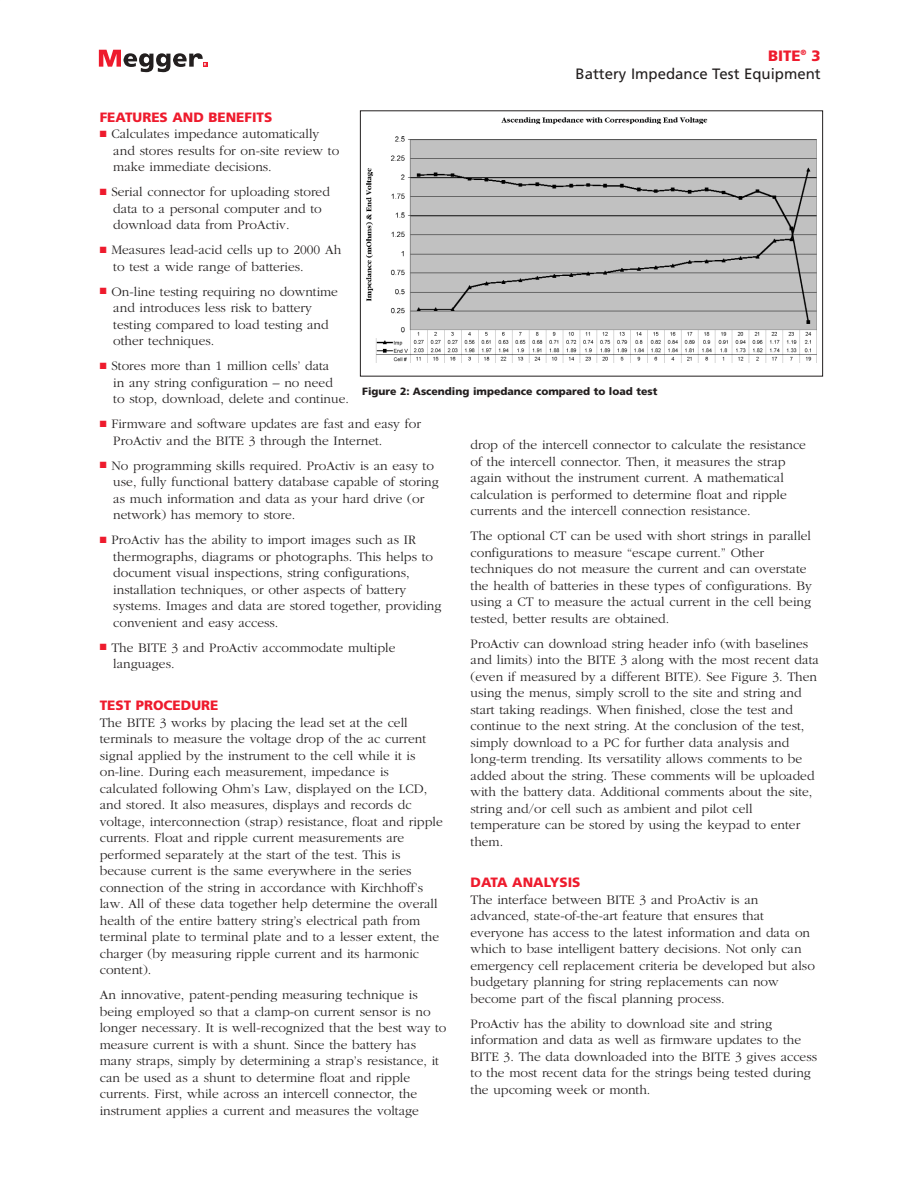
<style>
.page{position:relative;width:918px;height:1188px;background:#fff}
.page>*{position:absolute;margin:0;border:0;box-sizing:border-box;transform-origin:0 0}
.t1{font:15px/18.3px "Frutiger";color:#231f1f;text-align:right}
.t2{font:300 13.5px/16.5px "Garamond";color:#231f1f}
.t3{font:900 13.5px "Frutiger";color:#ee1b2d}
.t4{font:900 10.5px "Frutiger";color:#231f1f}
.s1{font-weight:900;color:#ee1b2d}
.s2{color:#ee1b2d}
</style>
<div class="page">
<svg style="left:99px;top:50px;width:108px;height:22px"></svg>
<img style="left:367px;top:117px;width:449px;height:246px">
<div style="left:360px;top:110px;width:463px;height:267px;border:1px solid #231f1f"></div>
<p class="t1" style="left:576px;top:47px;width:247px"><span class="s1">BITE</span><sup>®</sup> <span class="s1">3<br></span>Battery Impedance Test Equipment</p>
<p class="t3" style="left:100px;top:112px;width:174px">FEATURES AND BENEFITS</p>
<p class="t2" style="left:113px;top:127px;width:227px;text-indent:-14px"><span class="s2">■</span> Calculates impedance automatically and stores results for on-site review to make immediate decisions.</p>
<p class="t2" style="left:113px;top:185px;width:218px;text-indent:-14px"><span class="s2">■</span> Serial connector for uploading stored data to a personal computer and to download data from ProActiv.</p>
<p class="t2" style="left:113px;top:243px;width:230px;text-indent:-14px"><span class="s2">■</span> Measures lead-acid cells up to 2000 Ah to test a wide range of batteries.</p>
<p class="t2" style="left:113px;top:284px;width:226px;text-indent:-14px"><span class="s2">■</span> On-line testing requiring no downtime and introduces less risk to battery testing compared to load testing and other techniques.</p>
<p class="t2" style="left:113px;top:359px;width:237px;text-indent:-14px"><span class="s2">■</span> Stores more than 1 million cells’ data<br>in any string configuration – no need<br>to stop, download, delete and continue.</p>
<p class="t2" style="left:113px;top:417px;width:309px;text-indent:-14px"><span class="s2">■</span> Firmware and software updates are fast and easy for<br>ProActiv and the BITE 3 through the Internet.</p>
<p class="t2" style="left:113px;top:458px;width:327px;text-indent:-14px"><span class="s2">■</span> No programming skills required. ProActiv is an easy to use, fully functional battery database capable of storing as much information and data as your hard drive (or network) has memory to store.</p>
<p class="t2" style="left:113px;top:533px;width:330px;text-indent:-14px"><span class="s2">■</span> ProActiv has the ability to import images such as IR thermographs, diagrams or photographs. This helps to document visual inspections, string configurations, installation techniques, or other aspects of battery systems. Images and data are stored together, providing convenient and easy access.</p>
<p class="t2" style="left:113px;top:641px;width:284px;text-indent:-14px"><span class="s2">■</span> The BITE 3 and ProActiv accommodate multiple languages.</p>
<p class="t3" style="left:100px;top:700px;width:120px">TEST PROCEDURE</p>
<p class="t2" style="left:100px;top:715px;width:344px">The BITE 3 works by placing the lead set at the cell terminals to measure the voltage drop of the ac current signal applied by the instrument to the cell while it is on-line. During each measurement, impedance is calculated following Ohm’s Law, displayed on the LCD, and stored. It also measures, displays and records dc voltage, interconnection (strap) resistance, float and ripple currents. Float and ripple current measurements are performed separately at the start of the test. This is because current is the same everywhere in the series connection of the string in accordance with Kirchhoff’s law. All of these data together help determine the overall health of the entire battery string’s electrical path from terminal plate to terminal plate and to a lesser extent, the charger (by measuring ripple current and its harmonic content).</p>
<p class="t2" style="left:100px;top:988px;width:348px">An innovative, patent-pending measuring technique is being employed so that a clamp-on current sensor is no longer necessary. It is well-recognized that the best way to measure current is with a shunt. Since the battery has many straps, simply by determining a strap’s resistance, it can be used as a shunt to determine float and ripple currents. First, while across an intercell connector, the instrument applies a current and measures the voltage</p>
<p class="t4" style="left:362px;top:387px;width:297px">Figure 2: Ascending impedance compared to load test</p>
<p class="t2" style="left:471px;top:438px;width:337px">drop of the intercell connector to calculate the resistance of the intercell connector. Then, it measures the strap again without the instrument current. A mathematical calculation is performed to determine float and ripple currents and the intercell connection resistance.</p>
<p class="t2" style="left:471px;top:529px;width:343px">The optional CT can be used with short strings in parallel configurations to measure “escape current.” Other techniques do not measure the current and can overstate the health of batteries in these types of configurations. By using a CT to measure the actual current in the cell being tested, better results are obtained.</p>
<p class="t2" style="left:471px;top:636px;width:350px">ProActiv can download string header info (with baselines and limits) into the BITE 3 along with the most recent data (even if measured by a different BITE). See Figure 3. Then using the menus, simply scroll to the site and string and start taking readings. When finished, close the test and continue to the next string. At the conclusion of the test, simply download to a PC for further data analysis and long-term trending. Its versatility allows comments to be added about the string. These comments will be uploaded with the battery data. Additional comments about the site, string and/or cell such as ambient and pilot cell temperature can be stored by using the keypad to enter them.</p>
<p class="t3" style="left:471px;top:877px;width:111px">DATA ANALYSIS</p>
<p class="t2" style="left:471px;top:892px;width:346px">The interface between BITE 3 and ProActiv is an advanced, state-of-the-art feature that ensures that everyone has access to the latest information and data on which to base intelligent battery decisions. Not only can emergency cell replacement criteria be developed but also budgetary planning for string replacements can now become part of the fiscal planning process.</p>
<p class="t2" style="left:471px;top:1016px;width:348px">ProActiv has the ability to download site and string information and data as well as firmware updates to the BITE 3. The data downloaded into the BITE 3 gives access to the most recent data for the strings being tested during the upcoming week or month.</p>
</div>
